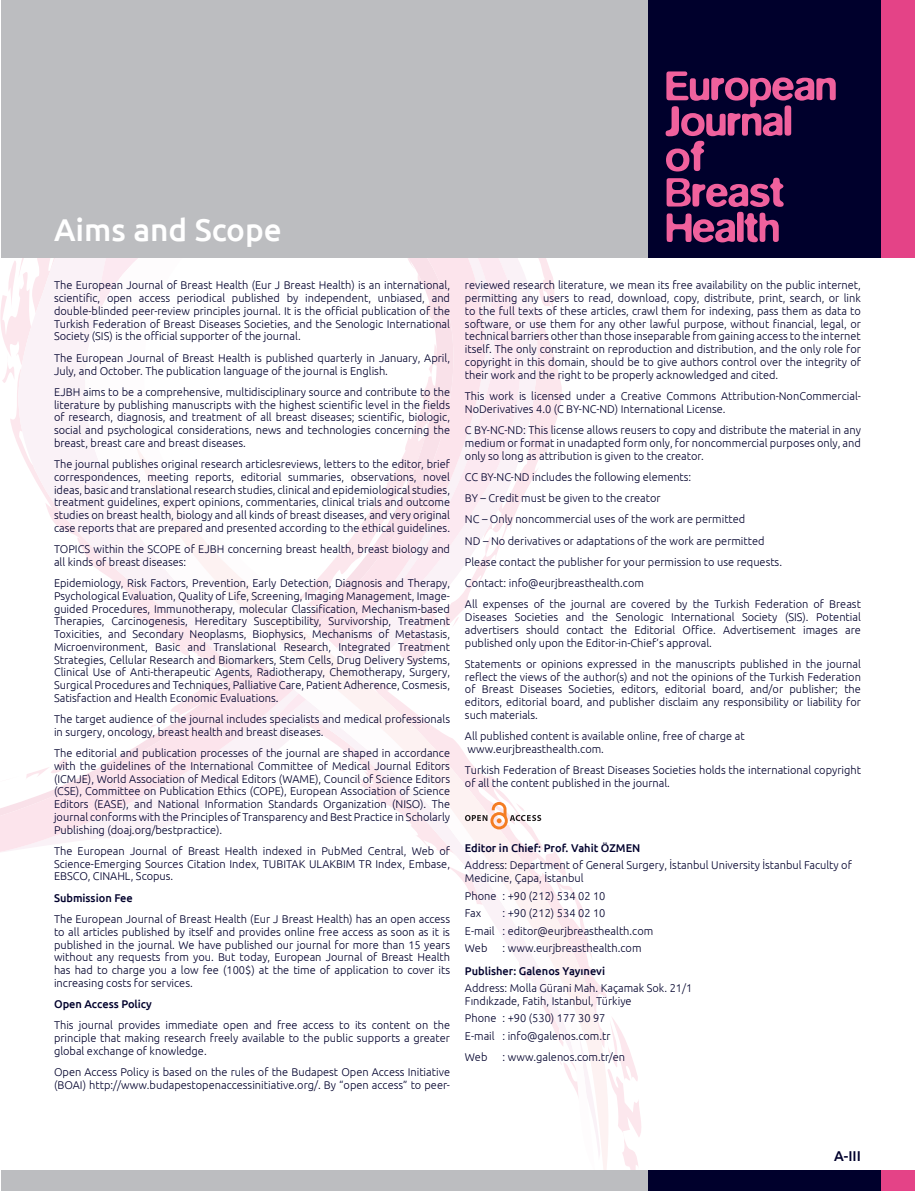
<style>
.page{position:relative;width:915px;height:1191px;background:#fff}
.page>*{position:absolute;margin:0;border:0;box-sizing:border-box;transform-origin:0 0}
.t1{font:500 31.5px "Ubuntu";color:#fff}
.t2{font:500 14.25px "Ubuntu";color:#00002c}
.t3{font:300 11.25px/12.8px "Ubuntu";color:#00002c;text-align:justify}
.t4{font:500 11.25px "Ubuntu";color:#00002c}
</style>
<div class="page">
<svg style="left:611px;top:1018px;width:30px;height:152px"></svg>
<svg style="left:0;top:258px;width:81px;height:594px"></svg>
<svg style="left:81px;top:258px;width:481px;height:582px"></svg>
<svg style="left:135px;top:445px;width:476px;height:725px"></svg>
<div style="left:1px;top:0;width:913px;height:258px;background:#bcbdc0"></div>
<div style="left:880px;top:0;width:34px;height:258px;background:#e44387"></div>
<div style="left:648px;top:0;width:232px;height:258px;background:#00002c"></div>
<svg style="left:666px;top:178px;width:117px;height:64px"></svg>
<svg style="left:665px;top:71px;width:170px;height:100px"></svg>
<div style="left:1px;top:1170px;width:913px;height:21px;background:#bcbdc0"></div>
<div style="left:880px;top:1170px;width:34px;height:21px;background:#e44387"></div>
<div style="left:648px;top:1170px;width:232px;height:21px;background:#00002c"></div>
<svg style="left:465px;top:802px;width:76px;height:27px"></svg>
<p class="t1" style="left:54px;top:210px;width:229px">Aims and Scope</p>
<p class="t3" style="left:54px;top:279px;width:397px">The European Journal of Breast Health (Eur J Breast Health) is an international, scientific, open access periodical published by independent, unbiased, and double-blinded peer-review principles journal. It is the official publication of the Turkish Federation of Breast Diseases Societies, and the Senologic International Society (SIS) is the official supporter of the journal.</p>
<p class="t3" style="left:54px;top:351px;width:397px">The European Journal of Breast Health is published quarterly in January, April,<br>July, and October. The publication language of the journal is English.</p>
<p class="t3" style="left:54px;top:385px;width:397px">EJBH aims to be a comprehensive, multidisciplinary source and contribute to the literature by publishing manuscripts with the highest scientific level in the fields of research, diagnosis, and treatment of all breast diseases; scientific, biologic, social and psychological considerations, news and technologies concerning the breast, breast care and breast diseases.</p>
<p class="t3" style="left:54px;top:457px;width:397px">The journal publishes original research articlesreviews, letters to the editor, brief correspondences, meeting reports, editorial summaries, observations, novel ideas, basic and translational research studies, clinical and epidemiological studies, treatment guidelines, expert opinions, commentaries, clinical trials and outcome studies on breast health, biology and all kinds of breast diseases, and very original case reports that are prepared and presented according to the ethical guidelines.</p>
<p class="t3" style="left:54px;top:542px;width:397px">TOPICS within the SCOPE of EJBH concerning breast health, breast biology and all kinds of breast diseases:</p>
<p class="t3" style="left:54px;top:576px;width:397px">Epidemiology, Risk Factors, Prevention, Early Detection, Diagnosis and Therapy, Psychological Evaluation, Quality of Life, Screening, Imaging Management, Image&shy;guided Procedures, Immunotherapy, molecular Classification, Mechanism-based Therapies, Carcinogenesis, Hereditary Susceptibility, Survivorship, Treatment Toxicities, and Secondary Neoplasms, Biophysics, Mechanisms of Metastasis, Microenvironment, Basic and Translational Research, Integrated Treatment Strategies, Cellular Research and Biomarkers, Stem Cells, Drug Delivery Systems, Clinical Use of Anti-therapeutic Agents, Radiotherapy, Chemotherapy, Surgery, Surgical Procedures and Techniques, Palliative Care, Patient Adherence, Cosmesis, Satisfaction and Health Economic Evaluations.</p>
<p class="t3" style="left:54px;top:712px;width:397px">The target audience of the journal includes specialists and medical professionals in surgery, oncology, breast health and breast diseases.</p>
<p class="t3" style="left:54px;top:746px;width:397px">The editorial and publication processes of the journal are shaped in accordance with the guidelines of the International Committee of Medical Journal Editors (ICMJE), World Association of Medical Editors (WAME), Council of Science Editors (CSE), Committee on Publication Ethics (COPE), European Association of Science Editors (EASE), and National Information Standards Organization (NISO). The journal conforms with the Principles of Transparency and Best Practice in Scholarly Publishing (doaj.org/bestpractice).</p>
<p class="t3" style="left:54px;top:844px;width:397px">The European Journal of Breast Health indexed in PubMed Central, Web of Science-Emerging Sources Citation Index, TUBITAK ULAKBIM TR Index, Embase, EBSCO, CINAHL, Scopus.</p>
<p class="t4" style="left:54px;top:890px;width:80px">Submission Fee</p>
<p class="t3" style="left:54px;top:912px;width:397px">The European Journal of Breast Health (Eur J Breast Health) has an open access to all articles published by itself and provides online free access as soon as it is published in the journal. We have published our journal for more than 15 years without any requests from you. But today, European Journal of Breast Health has had to charge you a low fee (100$) at the time of application to cover its increasing costs for services.</p>
<p class="t4" style="left:54px;top:997px;width:99px">Open Access Policy</p>
<p class="t3" style="left:54px;top:1018px;width:397px">This journal provides immediate open and free access to its content on the principle that making research freely available to the public supports a greater global exchange of knowledge.</p>
<p class="t3" style="left:54px;top:1065px;width:397px">Open Access Policy is based on the rules of the Budapest Open Access Initiative (BOAI) http://www.budapestopenaccessinitiative.org/. By “open access” to peer-</p>
<p class="t3" style="left:465px;top:279px;width:397px">reviewed research literature, we mean its free availability on the public internet, permitting any users to read, download, copy, distribute, print, search, or link to the full texts of these articles, crawl them for indexing, pass them as data to software, or use them for any other lawful purpose, without financial, legal, or technical barriers other than those inseparable from gaining access to the internet itself. The only constraint on reproduction and distribution, and the only role for copyright in this domain, should be to give authors control over the integrity of their work and the right to be properly acknowledged and cited.</p>
<p class="t3" style="left:465px;top:389px;width:397px">This work is licensed under a Creative Commons Attribution-NonCommercial-<br>NoDerivatives 4.0 (C BY-NC-ND) International License.</p>
<p class="t3" style="left:465px;top:423px;width:397px">C BY-NC-ND: This license allows reusers to copy and distribute the material in any medium or format in unadapted form only, for noncommercial purposes only, and only so long as attribution is given to the creator.</p>
<p class="t3" style="left:465px;top:470px;width:228px">CC BY-NC-ND includes the following elements:</p>
<p class="t3" style="left:465px;top:491px;width:197px">BY – Credit must be given to the creator</p>
<p class="t3" style="left:465px;top:512px;width:282px">NC – Only noncommercial uses of the work are permitted</p>
<p class="t3" style="left:465px;top:534px;width:301px">ND – No derivatives or adaptations of the work are permitted</p>
<p class="t3" style="left:465px;top:555px;width:318px">Please contact the publisher for your permission to use requests.</p>
<p class="t3" style="left:465px;top:576px;width:180px">Contact: info@eurjbreasthealth.com</p>
<p class="t3" style="left:465px;top:597px;width:397px">All expenses of the journal are covered by the Turkish Federation of Breast Diseases Societies and the Senologic International Society (SIS). Potential advertisers should contact the Editorial Office. Advertisement images are published only upon the Editor-in-Chief’s approval.</p>
<p class="t3" style="left:465px;top:657px;width:397px">Statements or opinions expressed in the manuscripts published in the journal reflect the views of the author(s) and not the opinions of the Turkish Federation of Breast Diseases Societies, editors, editorial board, and/or publisher; the editors, editorial board, and publisher disclaim any responsibility or liability for such materials.</p>
<p class="t3" style="left:465px;top:729px;width:281px">All published content is available online, free of charge at www.eurjbreasthealth.com.</p>
<p class="t3" style="left:465px;top:763px;width:397px">Turkish Federation of Breast Diseases Societies holds the international copyright of all the content published in the journal.</p>
<p class="t4" style="left:465px;top:841px;width:177px">Editor in Chief: Prof. Vahit ÖZMEN</p>
<p class="t3" style="left:465px;top:858px;width:388px">Address: Department of General Surgery, İstanbul University İstanbul Faculty of<br>Medicine, Çapa, İstanbul</p>
<p class="t3" style="left:465px;top:889px;width:142px">Phone : +90 (212) 534 02 10</p>
<p class="t3" style="left:465px;top:906px;width:18px">Fax</p>
<p class="t3" style="left:502px;top:906px;width:104px">: +90 (212) 534 02 10</p>
<p class="t3" style="left:465px;top:924px;width:190px">E-mail : editor@eurjbreasthealth.com</p>
<p class="t3" style="left:465px;top:941px;width:24px">Web</p>
<p class="t3" style="left:502px;top:941px;width:140px">: www.eurjbreasthealth.com</p>
<p class="t4" style="left:465px;top:963px;width:142px">Publisher: Galenos Yayınevi</p>
<p class="t3" style="left:465px;top:981px;width:229px">Address: Molla Gürani Mah. Kaçamak Sok. 21/1<br>Fındıkzade, Fatih, Istanbul, Türkiye</p>
<p class="t3" style="left:465px;top:1011px;width:142px">Phone : +90 (530) 177 30 97</p>
<p class="t3" style="left:465px;top:1029px;width:147px">E-mail : info@galenos.com.tr</p>
<p class="t3" style="left:465px;top:1050px;width:24px">Web</p>
<p class="t3" style="left:502px;top:1050px;width:124px">: www.galenos.com.tr/en</p>
<p class="t2" style="left:833px;top:1146px;width:28px">A-III</p>
</div>
